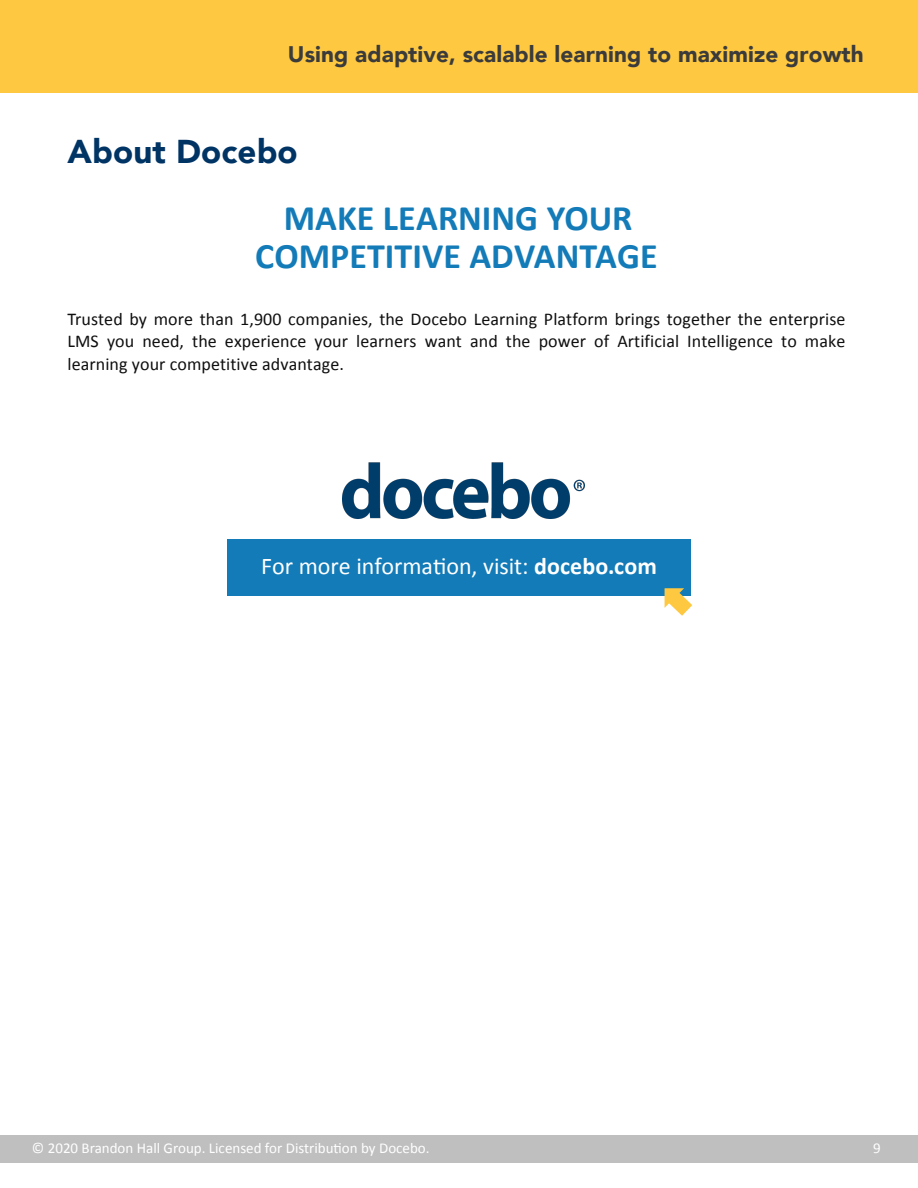
<style>
.page{position:relative;width:918px;height:1188px;background:#fff}
.page>*{position:absolute;margin:0;border:0;box-sizing:border-box;transform-origin:0 0}
.body_copy{font:700 36px/37.5px "Calibri";color:#137bb8;text-align:center}
.body_copy-2{font:900 33px "Avenir";letter-spacing:.005em;color:#003464}
.body_copy-3{font:24px "Calibri";color:#fff}
.t1{font:900 22.5px "Avenir";letter-spacing:.005em;color:#3b3b3b}
.body_copy-4{font:18px/22.5px "Calibri";letter-spacing:.005em;color:#0f0f0f;text-align:justify}
.t2{font:15px "Calibri";color:#fff}
.s1{font-weight:700}
</style>
<div class="page">
<div style="left:0;top:0;width:918px;height:92px;background:#fec841"></div>
<div style="left:0;top:1136px;width:918px;height:27px;background:#bfbfbf"></div>
<div style="left:227px;top:539px;width:464px;height:57px;background:#137bb8"></div>
<svg style="left:665px;top:588px;width:27px;height:28px"></svg>
<img style="left:342px;top:462px;width:243px;height:57px">
<p class="t1" style="left:288px;top:34px;width:577px">Using adaptive, scalable learning to maximize growth</p>
<p class="body_copy-2" style="left:68px;top:123px;width:232px">About Docebo</p>
<p class="body_copy" style="left:255px;top:198px;width:404px">MAKE LEARNING YOUR<br>COMPETITIVE ADVANTAGE</p>
<p class="body_copy-4" style="left:68px;top:307px;width:779px">Trusted by more than 1,900 companies, the Docebo Learning Platform brings together the enterprise LMS you need, the experience your learners want and the power of Artificial Intelligence to make learning your competitive advantage.</p>
<p class="body_copy-3" style="left:261px;top:551px;width:397px">For more information, visit: <span class="s1">docebo.com</span></p>
<p class="t2" style="left:32px;top:1138px;width:399px">© 2020 Brandon Hall Group. Licensed for Distribution by Docebo.</p>
<p class="t2" style="left:873px;top:1138px;width:9px">9</p>
</div>
